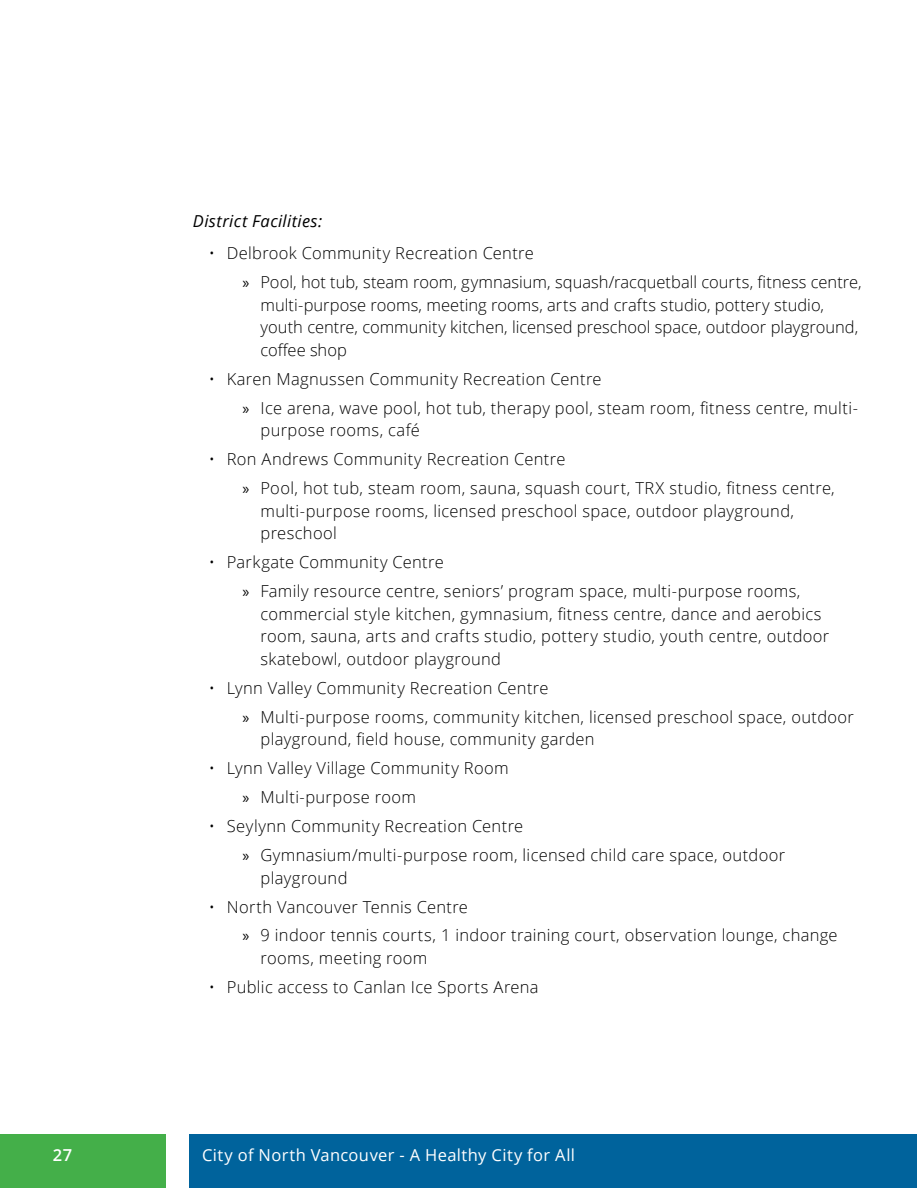
<style>
.page{position:relative;width:918px;height:1188px;background:#fff}
.page>*{position:absolute;margin:0;border:0;box-sizing:border-box;transform-origin:0 0}
.t1{font:300 16.5px/29px "Open Sans";letter-spacing:.02em;color:#000}
.t2{font:300 16.5px/22.5px "Open Sans";color:#000}
.t3{font:16.5px "Open Sans";letter-spacing:.02em;color:#fff}
.t4{font:italic 16.5px "Open Sans";letter-spacing:.025em;color:#000}
.t5{font:600 16.5px "Open Sans";color:#fff}
.s1{font-family:"Myriad Pro";font-weight:400}
</style>
<div class="page">
<div style="left:0;top:1134px;width:165px;height:54px;background:#44af49"></div>
<div style="left:189px;top:1134px;width:727px;height:54px;background:#00639c"></div>
<p class="t4" style="left:193px;top:210px;width:131px">District Facilities:</p>
<p class="t1" style="left:242px;top:238px;width:621px;text-indent:-34px">• Delbrook Community Recreation Centre<br><span class="s1">»</span> Pool, hot tub, steam room, gymnasium, squash/racquetball courts, fitness centre,</p>
<p class="t2" style="left:260px;top:293px;width:599px">multi-purpose rooms, meeting rooms, arts and crafts studio, pottery studio, youth centre, community kitchen, licensed preschool space, outdoor playground, coffee shop</p>
<p class="t1" style="left:242px;top:364px;width:617px;text-indent:-34px">• Karen Magnussen Community Recreation Centre<br><span class="s1">»</span> Ice arena, wave pool, hot tub, therapy pool, steam room, fitness centre, multi-</p>
<p class="t1" style="left:260px;top:415px;width:161px">purpose rooms, café</p>
<p class="t1" style="left:243px;top:444px;width:594px;text-indent:-34px">• Ron Andrews Community Recreation Centre<br><span class="s1">»</span> Pool, hot tub, steam room, sauna, squash court, TRX studio, fitness centre,</p>
<p class="t1" style="left:261px;top:499px;width:535px;line-height:22.5px">multi-purpose rooms, licensed preschool space, outdoor playground, preschool</p>
<p class="t1" style="left:243px;top:547px;width:559px;text-indent:-34px">• Parkgate Community Centre<br><span class="s1">»</span> Family resource centre, seniors’ program space, multi-purpose rooms,</p>
<p class="t1" style="left:261px;top:602px;width:570px;line-height:22.5px">commercial style kitchen, gymnasium, fitness centre, dance and aerobics room, sauna, arts and crafts studio, pottery studio, youth centre, outdoor skatebowl, outdoor playground</p>
<p class="t1" style="left:243px;top:673px;width:613px;text-indent:-34px">• Lynn Valley Community Recreation Centre<br><span class="s1">»</span> Multi-purpose rooms, community kitchen, licensed preschool space, outdoor</p>
<p class="t1" style="left:261px;top:724px;width:336px">playground, field house, community garden</p>
<p class="t1" style="left:243px;top:753px;width:268px;text-indent:-34px">• Lynn Valley Village Community Room <span class="s1">»</span> Multi-purpose room</p>
<p class="t1" style="left:243px;top:811px;width:544px;text-indent:-34px">• Seylynn Community Recreation Centre<br><span class="s1">»</span> Gymnasium/multi-purpose room, licensed child care space, outdoor</p>
<p class="t1" style="left:261px;top:863px;width:88px">playground</p>
<p class="t1" style="left:243px;top:892px;width:597px;text-indent:-34px">• North Vancouver Tennis Centre<br><span class="s1">»</span> 9 indoor tennis courts, 1 indoor training court, observation lounge, change</p>
<p class="t1" style="left:261px;top:943px;width:168px">rooms, meeting room</p>
<p class="t1" style="left:209px;top:972px;width:331px">• Public access to Canlan Ice Sports Arena</p>
<p class="t5" style="left:53px;top:1143px;width:21px">27</p>
<p class="t3" style="left:202px;top:1143px;width:374px">City of North Vancouver - A Healthy City for All</p>
</div>
